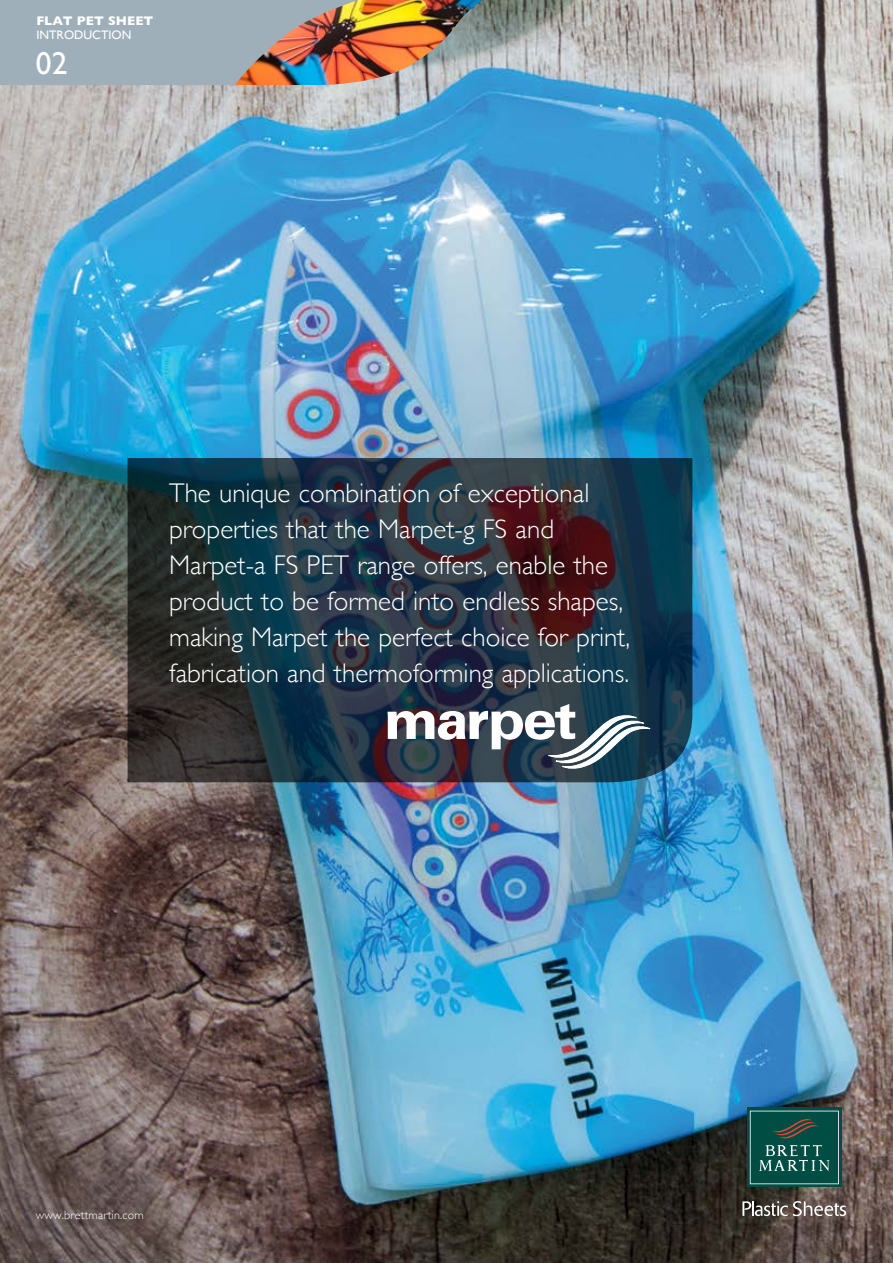
<style>
.page{position:relative;width:893px;height:1263px;background:#fff}
.page>*{position:absolute;margin:0;border:0;box-sizing:border-box;transform-origin:0 0}
.t1{font:31.5px "Gill Sans";color:#fff}
.t2{font:300 27px/36px "Gill Sans";color:#fff}
.t3{font:700 12.75px "Gill Sans";color:#fff}
.t4{font:12.3px "Gill Sans";color:#fff}
.t5{font:300 12px "Gill Sans";letter-spacing:.02em;color:#fff}
</style>
<div class="page">
<img style="left:0;top:0;width:893px;height:1263px">
<img style="left:233px;top:0;width:250px;height:86px">
<img style="left:0;top:0;width:402px;height:85px">
<svg style="left:742px;top:1201px;width:104px;height:15px"></svg>
<svg style="left:747px;top:1108px;width:95px;height:79px"></svg>
<svg style="left:750px;top:1111px;width:89px;height:73px;background:#1c5c53"></svg>
<svg style="left:128px;top:458px;width:564px;height:324px;background:#23313e"></svg>
<svg style="left:387px;top:704px;width:263px;height:66px"></svg>
<p class="t3" style="left:36px;top:11px;width:119px">FLAT PET SHEET</p>
<p class="t4" style="left:36px;top:28px;width:97px">INTRODUCTION</p>
<p class="t1" style="left:36px;top:45px;width:33px">02</p>
<p class="t2" style="left:169px;top:474px;width:463px">The unique combination of exceptional properties that the Marpet-g FS and Marpet-a FS PET range offers, enable the product to be formed into endless shapes, making Marpet the perfect choice for print, fabrication and thermoforming applications.</p>
<p class="t5" style="left:36px;top:1205px;width:110px">www.brettmartin.com</p>
</div>
